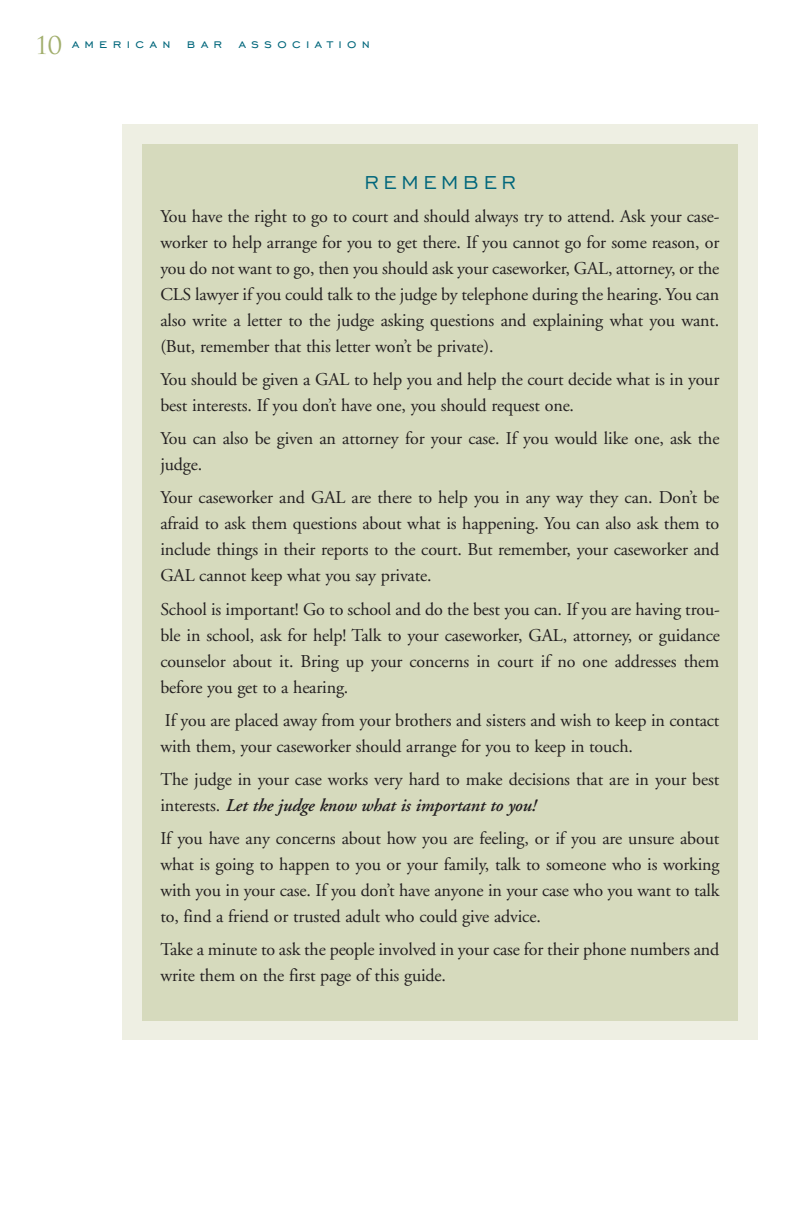
<style>
.page{position:relative;width:792px;height:1224px;background:#fff}
.page>*{position:absolute;margin:0;border:0;box-sizing:border-box;transform-origin:0 0}
.t1{font:24px "Engravers Gothic BT";letter-spacing:.2em;color:#00667b}
.t2{font:24px "Trajan";color:#a1ae6c}
.t3{font:18px/26px "Adobe Garamond";letter-spacing:-.01em;color:#231f20}
.t4{font:16px "Engravers Gothic BT";letter-spacing:.335em;color:#00667b}
.s1{font-weight:600;font-style:italic}
</style>
<div class="page">
<div style="left:122px;top:124px;width:636px;height:916px;background:#eeefe3"></div>
<div style="left:142px;top:144px;width:596px;height:877px;background:#d6dabd"></div>
<h1 class="t2" style="left:36px;top:32px;width:28px">10</h1>
<p class="t4" style="left:72px;top:33px;width:300px">american bar association</p>
<h1 class="t1" style="left:364px;top:166px;width:153px">REMEMBER</h1>
<p class="t3" style="left:160px;top:205px;width:561px;text-align:justify">You have the right to go to court and should always try to attend. Ask your case&shy;worker to help arrange for you to get there. If you cannot go for some reason, or you do not want to go, then you should ask your caseworker, GAL, attorney, or the CLS lawyer if you could talk to the judge by telephone during the hearing. You can also write a letter to the judge asking questions and explaining what you want. (But, remember that this letter won’t be private).</p>
<p class="t3" style="left:160px;top:368px;width:561px">You should be given a GAL to help you and help the court decide what is in your best interests. If you don’t have one, you should request one.</p>
<p class="t3" style="left:160px;top:427px;width:561px">You can also be given an attorney for your case. If you would like one, ask the judge.</p>
<p class="t3" style="left:160px;top:486px;width:561px;text-align:justify">Your caseworker and GAL are there to help you in any way they can. Don’t be afraid to ask them questions about what is happening. You can also ask them to include things in their reports to the court. But remember, your caseworker and GAL cannot keep what you say private.</p>
<p class="t3" style="left:160px;top:597px;width:561px;text-align:justify">School is important! Go to school and do the best you can. If you are having trou&shy;ble in school, ask for help! Talk to your caseworker, GAL, attorney, or guidance counselor about it. Bring up your concerns in court if no one addresses them before you get to a hearing.</p>
<p class="t3" style="left:160px;top:709px;width:561px">If you are placed away from your brothers and sisters and wish to keep in contact with them, your caseworker should arrange for you to keep in touch.</p>
<p class="t3" style="left:160px;top:768px;width:560px">The judge in your case works very hard to make decisions that are in your best interests. <span class="s1">Let the judge know what is important to you!</span></p>
<p class="t3" style="left:160px;top:827px;width:561px;text-align:justify">If you have any concerns about how you are feeling, or if you are unsure about what is going to happen to you or your family, talk to someone who is working with you in your case. If you don’t have anyone in your case who you want to talk to, find a friend or trusted adult who could give advice.</p>
<p class="t3" style="left:160px;top:938px;width:561px">Take a minute to ask the people involved in your case for their phone numbers and write them on the first page of this guide.</p>
</div>
